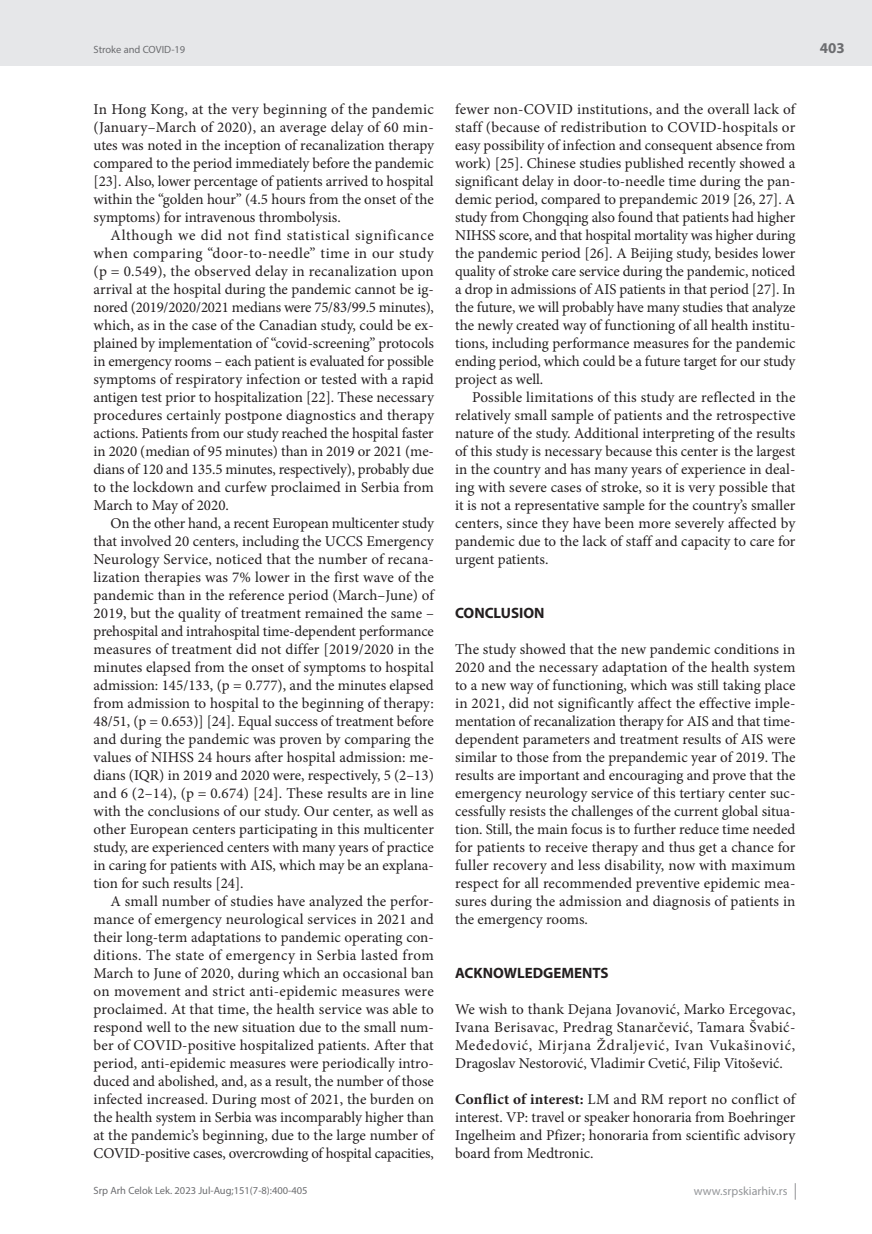
<style>
.page{position:relative;width:872px;height:1234px;background:#fff}
.page>*{position:absolute;margin:0;border:0;box-sizing:border-box;transform-origin:0 0}
.t1{font:15px/18px "Minion Pro";letter-spacing:-.005em;color:#231f20;text-align:justify}
.t2{font:700 15px "Myriad Pro";color:#231f20}
.t3{font:700 15px "Myriad Pro";color:#6c6d70}
.t4{font:12px "Myriad Pro";color:#939598}
.t5{font:10.5px "Myriad Pro";color:#6c6d70}
.s1{font-weight:700}
</style>
<div class="page">
<div style="left:0;top:0;width:872px;height:66px;background:#e6e7e9"></div>
<svg style="left:795px;top:1183px;width:1px;height:16px"></svg>
<p class="t5" style="left:94px;top:43px;width:93px">Stroke and COVID-19</p>
<p class="t1" style="left:94px;top:100px;width:342px">In Hong Kong, at the very beginning of the pandemic (January–March of 2020), an average delay of 60 min&shy;utes was noted in the inception of recanalization therapy compared to the period immediately before the pandemic [23]. Also, lower percentage of patients arrived to hospital within the “golden hour” (4.5 hours from the onset of the symptoms) for intravenous thrombolysis.</p>
<p class="t1" style="left:94px;top:226px;width:342px;text-indent:17px">Although we did not find statistical significance when comparing “door-to-needle” time in our study (p = 0.549), the observed delay in recanalization upon arrival at the hospital during the pandemic cannot be ig&shy;nored (2019/2020/2021 medians were 75/83/99.5 minutes), which, as in the case of the Canadian study, could be ex&shy;plained by implementation of “covid-screening” protocols in emergency rooms – each patient is evaluated for possible symptoms of respiratory infection or tested with a rapid antigen test prior to hospitalization [22]. These necessary procedures certainly postpone diagnostics and therapy actions. Patients from our study reached the hospital faster in 2020 (median of 95 minutes) than in 2019 or 2021 (me&shy;dians of 120 and 135.5 minutes, respectively), probably due to the lockdown and curfew proclaimed in Serbia from March to May of 2020.</p>
<p class="t1" style="left:94px;top:514px;width:342px;text-indent:17px">On the other hand, a recent European multicenter study that involved 20 centers, including the UCCS Emergency Neurology Service, noticed that the number of recana&shy;lization therapies was 7% lower in the first wave of the pandemic than in the reference period (March–June) of 2019, but the quality of treatment remained the same – prehospital and intrahospital time-dependent performance measures of treatment did not differ [2019/2020 in the minutes elapsed from the onset of symptoms to hospital admission: 145/133, (p = 0.777), and the minutes elapsed from admission to hospital to the beginning of therapy:<br>48/51, (p = 0.653)] [24]. Equal success of treatment before and during the pandemic was proven by comparing the values of NIHSS 24 hours after hospital admission: me&shy;dians (IQR) in 2019 and 2020 were, respectively, 5 (2–13) and 6 (2–14), (p = 0.674) [24]. These results are in line with the conclusions of our study. Our center, as well as other European centers participating in this multicenter study, are experienced centers with many years of practice in caring for patients with AIS, which may be an explana&shy;tion for such results [24].</p>
<p class="t1" style="left:94px;top:892px;width:342px;text-indent:17px">A small number of studies have analyzed the perfor&shy;mance of emergency neurological services in 2021 and their long-term adaptations to pandemic operating con&shy;ditions. The state of emergency in Serbia lasted from March to June of 2020, during which an occasional ban on movement and strict anti-epidemic measures were proclaimed. At that time, the health service was able to respond well to the new situation due to the small num&shy;ber of COVID-positive hospitalized patients. After that period, anti-epidemic measures were periodically intro&shy;duced and abolished, and, as a result, the number of those infected increased. During most of 2021, the burden on the health system in Serbia was incomparably higher than at the pandemic’s beginning, due to the large number of COVID-positive cases, overcrowding of hospital capacities,</p>
<p class="t1" style="left:455px;top:100px;width:342px">fewer non-COVID institutions, and the overall lack of staff (because of redistribution to COVID-hospitals or easy possibility of infection and consequent absence from work) [25]. Chinese studies published recently showed a significant delay in door-to-needle time during the pan&shy;demic period, compared to prepandemic 2019 [26, 27]. A study from Chongqing also found that patients had higher NIHSS score, and that hospital mortality was higher during the pandemic period [26]. A Beijing study, besides lower quality of stroke care service during the pandemic, noticed a drop in admissions of AIS patients in that period [27]. In the future, we will probably have many studies that analyze the newly created way of functioning of all health institu&shy;tions, including performance measures for the pandemic ending period, which could be a future target for our study project as well.</p>
<p class="t1" style="left:455px;top:388px;width:342px;text-indent:17px">Possible limitations of this study are reflected in the relatively small sample of patients and the retrospective nature of the study. Additional interpreting of the results of this study is necessary because this center is the largest in the country and has many years of experience in deal&shy;ing with severe cases of stroke, so it is very possible that it is not a representative sample for the country’s smaller centers, since they have been more severely affected by pandemic due to the lack of staff and capacity to care for urgent patients.</p>
<p class="t2" style="left:455px;top:603px;width:91px">CONCLUSION</p>
<p class="t1" style="left:455px;top:640px;width:342px">The study showed that the new pandemic conditions in 2020 and the necessary adaptation of the health system to a new way of functioning, which was still taking place in 2021, did not significantly affect the effective imple&shy;mentation of recanalization therapy for AIS and that time&shy;dependent parameters and treatment results of AIS were similar to those from the prepandemic year of 2019. The results are important and encouraging and prove that the emergency neurology service of this tertiary center suc&shy;cessfully resists the challenges of the current global situa&shy;tion. Still, the main focus is to further reduce time needed for patients to receive therapy and thus get a chance for fuller recovery and less disability, now with maximum respect for all recommended preventive epidemic mea&shy;sures during the admission and diagnosis of patients in the emergency rooms.</p>
<p class="t2" style="left:455px;top:963px;width:155px">ACKNOWLEDGEMENTS</p>
<p class="t1" style="left:455px;top:1000px;width:342px">We wish to thank Dejana Jovanović, Marko Ercegovac, Ivana Berisavac, Predrag Stanarčević, Tamara Švabić-Međedović, Mirjana Ždraljević, Ivan Vukašinović, Dragoslav Nestorović, Vladimir Cvetić, Filip Vitošević.</p>
<p class="t1" style="left:455px;top:1090px;width:342px"><span class="s1">Conflict of interest:</span> LM and RM report no conflict of interest. VP: travel or speaker honoraria from Boehringer Ingelheim and Pfizer; honoraria from scientific advisory board from Medtronic.</p>
<p class="t5" style="left:94px;top:1184px;width:216px">Srp Arh Celok Lek. 2023 Jul-Aug;151(7-8):400-405</p>
<p class="t4" style="left:694px;top:1183px;width:95px">www.srpskiarhiv.rs</p>
<p class="t3" style="left:820px;top:38px;width:26px">403</p>
</div>
